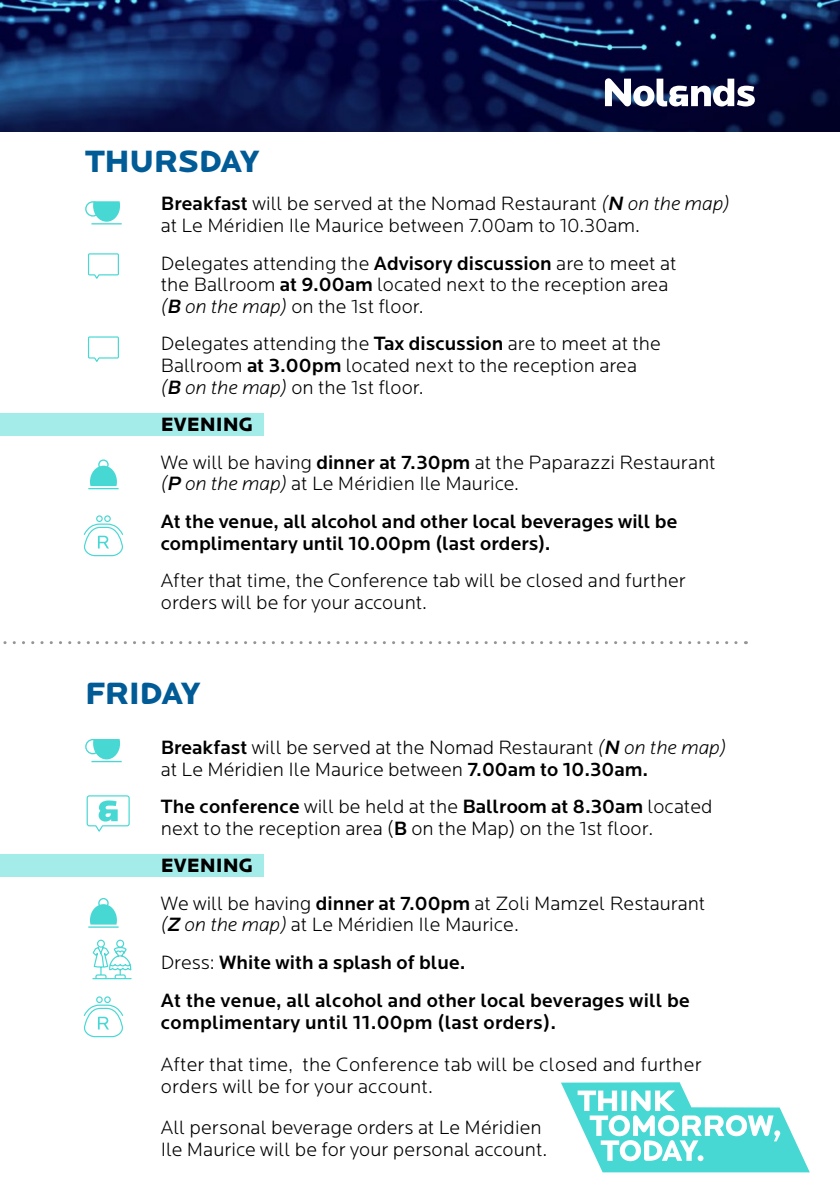
<style>
.page{position:relative;width:840px;height:1191px;background:#fff}
.page>*{position:absolute;margin:0;border:0;box-sizing:border-box;transform-origin:0 0}
.t1{font:900 32px "Locator Display";letter-spacing:-.02em;color:#005b96}
.t2{font:300 20px/21.6px "Locator";color:#000}
.t3{font:500 20px/37.6px "Locator";letter-spacing:.005em;color:#000}
.s1{font-weight:500}
.s2{font-style:italic}
.s3{font-weight:500;font-style:italic}
.s4{font-weight:900}
.s5{font-weight:300;font-style:italic}
.s6{font-weight:300}
</style>
<div class="page">
<svg style="left:90px;top:904px;width:27px;height:20px"></svg>
<div style="left:98px;top:898px;width:11px;height:10px;border:1px solid #48d8d4;border-radius:50%"></div>
<hr style="left:88px;top:926px;width:30px;height:1px;background:#48d8d4">
<svg style="left:93px;top:739px;width:27px;height:20px"></svg>
<div style="left:85px;top:739px;width:15px;height:15px;border:1px solid #48d8d4;border-radius:50%"></div>
<hr style="left:91px;top:761px;width:31px;height:1px;background:#48d8d4">
<img style="left:0;top:0;width:839px;height:131px">
<div style="left:0;top:854px;width:264px;height:22px;background:#a3ecea"></div>
<svg style="left:3px;top:641px;width:743px;height:3px"></svg>
<svg style="left:83px;top:996px;width:41px;height:41px"></svg>
<svg style="left:90px;top:466px;width:27px;height:20px"></svg>
<div style="left:98px;top:459px;width:11px;height:11px;border:1px solid #48d8d4;border-radius:50%"></div>
<hr style="left:88px;top:488px;width:30px;height:1px;background:#48d8d4">
<svg style="left:93px;top:201px;width:27px;height:21px"></svg>
<div style="left:85px;top:201px;width:15px;height:16px;border:1px solid #48d8d4;border-radius:50%"></div>
<hr style="left:91px;top:223px;width:31px;height:1px;background:#48d8d4">
<div style="left:0;top:413px;width:264px;height:23px;background:#a3ecea"></div>
<svg style="left:83px;top:515px;width:41px;height:42px"></svg>
<svg style="left:87px;top:336px;width:32px;height:26px"></svg>
<svg style="left:87px;top:253px;width:32px;height:26px"></svg>
<svg style="left:86px;top:795px;width:44px;height:37px"></svg>
<svg style="left:604px;top:78px;width:150px;height:28px"></svg>
<svg style="left:561px;top:1082px;width:248px;height:90px"></svg>
<svg style="left:92px;top:939px;width:40px;height:40px"></svg>
<h1 class="t1" style="left:85px;top:143px;width:176px">THURSDAY</h1>
<p class="t2" style="left:161px;top:194px;width:570px"><span class="s1">Breakfast</span> will be served at the Nomad Restaurant <span class="s2">(</span><span class="s3">N</span> <span class="s2">on the map) </span>at Le Méridien Ile Maurice between 7.00am to 10.30am.</p>
<p class="t2" style="left:161px;top:253px;width:517px">Delegates attending the <span class="s1">Advisory discussion</span> are to meet at the Ballroom <span class="s1">at 9.00am</span> located next to the reception area <span class="s2">(</span><span class="s3">B</span> <span class="s2">on the map)</span> on the 1st floor.</p>
<p class="t2" style="left:161px;top:334px;width:501px">Delegates attending the <span class="s1">Tax discussion</span> are to meet at the<br>Ballroom <span class="s1">at 3.00pm</span> located next to the reception area <span class="s2">(</span><span class="s3">B</span> <span class="s2">on the map)</span> on the 1st floor.</p>
<p class="t2" style="left:161px;top:406px;width:556px;line-height:37.6px"><span class="s4">EVENING<br></span>We will be having <span class="s1">dinner at 7.30pm</span> at the Paparazzi Restaurant</p>
<p class="t3" style="left:161px;top:465px;width:518px"><span class="s5">(</span><span class="s2">P</span> <span class="s5">on the map)</span> <span class="s6">at Le Méridien Ile Maurice.<br></span>At the venue, all alcohol and other local beverages will be</p>
<p class="t3" style="left:161px;top:524px;width:391px">complimentary until 10.00pm (last orders).</p>
<p class="t2" style="left:161px;top:570px;width:526px">After that time, the Conference tab will be closed and further orders will be for your account.</p>
<h1 class="t1" style="left:85px;top:673px;width:117px">FRIDAY</h1>
<p class="t2" style="left:161px;top:737px;width:566px"><span class="s1">Breakfast</span> will be served at the Nomad Restaurant <span class="s2">(</span><span class="s3">N</span> <span class="s2">on the map) </span>at Le Méridien Ile Maurice between <span class="s1">7.00am to 10.30am.</span></p>
<p class="t2" style="left:161px;top:797px;width:553px"><span class="s1">The conference</span> will be held at the <span class="s1">Ballroom at 8.30am</span> located next to the reception area (<span class="s1">B</span> on the Map) on the 1st floor.</p>
<p class="t2" style="left:161px;top:847px;width:545px;line-height:37.6px"><span class="s4">EVENING<br></span>We will be having <span class="s1">dinner at 7.00pm</span> at Zoli Mamzel Restaurant</p>
<p class="t3" style="left:161px;top:906px;width:530px"><span class="s5">(</span><span class="s2">Z</span> <span class="s5">on the map)</span> <span class="s6">at Le Méridien Ile Maurice.<br>Dress:</span> White with a splash of blue.<br>At the venue, all alcohol and other local beverages will be</p>
<p class="t3" style="left:161px;top:1003px;width:396px">complimentary until 11.00pm (last orders).</p>
<p class="t2" style="left:161px;top:1054px;width:542px">After that time, the Conference tab will be closed and further orders will be for your account.</p>
<p class="t2" style="left:161px;top:1117px;width:388px">All personal beverage orders at Le Méridien<br>Ile Maurice will be for your personal account.</p>
</div>
